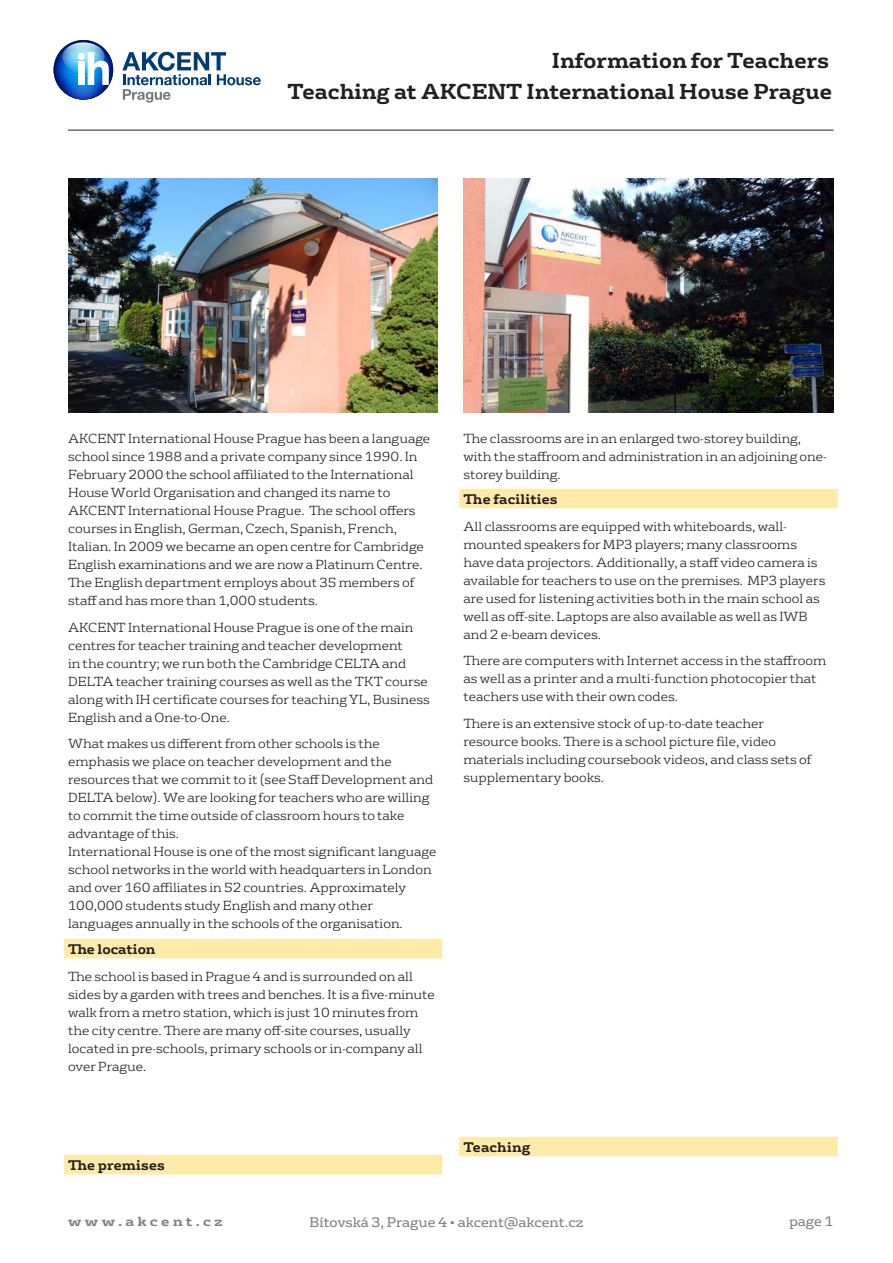
<style>
.page{position:relative;width:893px;height:1263px;background:#fff}
.page>*{position:absolute;margin:0;border:0;box-sizing:border-box;transform-origin:0 0}
.t1{font:700 21px "FS Rufus";color:#231f20}
.nadpis{font:700 13.5px "FS Rufus";letter-spacing:.005em;color:#231f20}
.t2{font:13.5px "FS Rufus";color:#808285}
.t3{font:700 12.9px "FS Rufus";letter-spacing:.225em;color:#808285;scale:1.11 1}
.t4{font:300 12.75px/18px "FS Rufus";color:#231f20}
</style>
<div class="page">
<hr style="left:68px;top:130px;width:765px;height:1px;background:#231f20">
<img style="left:54px;top:49px;width:8px;height:32px">
<img style="left:62px;top:42px;width:11px;height:31px">
<img style="left:56px;top:73px;width:17px;height:25px">
<svg style="left:73px;top:40px;width:188px;height:63px"></svg>
<div style="left:64px;top:939px;width:378px;height:19px;background:#ffeba9"></div>
<div style="left:64px;top:1155px;width:378px;height:19px;background:#ffeba9"></div>
<div style="left:459px;top:489px;width:379px;height:19px;background:#ffeba9"></div>
<div style="left:459px;top:1137px;width:379px;height:19px;background:#ffeba9"></div>
<img style="left:68px;top:179px;width:370px;height:234px">
<img style="left:463px;top:179px;width:370px;height:234px">
<h1 class="t1" style="left:552px;top:42px;width:279px">Information for Teachers</h1>
<h1 class="t1" style="left:287px;top:73px;width:546px">Teaching at AKCENT International House Prague</h1>
<p class="t4" style="left:68px;top:429px;width:364px">AKCENT International House Prague has been a language school since 1988 and a private company since 1990. In February 2000 the school affiliated to the International House World Organisation and changed its name to AKCENT International House Prague. The school offers courses in English, German, Czech, Spanish, French, Italian. In 2009 we became an open centre for Cambridge English examinations and we are now a Platinum Centre.<br>The English department employs about 35 members of staff and has more than 1,000 students.</p>
<p class="t4" style="left:68px;top:617px;width:363px">AKCENT International House Prague is one of the main centres for teacher training and teacher development<br>in the country; we run both the Cambridge CELTA and DELTA teacher training courses as well as the TKT course along with IH certificate courses for teaching YL, Business English and a One-to-One.</p>
<p class="t4" style="left:68px;top:734px;width:367px">What makes us different from other schools is the emphasis we place on teacher development and the resources that we commit to it (see Staff Development and DELTA below). We are looking for teachers who are willing to commit the time outside of classroom hours to take advantage of this.</p>
<p class="t4" style="left:68px;top:842px;width:370px">International House is one of the most significant language school networks in the world with headquarters in London and over 160 affiliates in 52 countries. Approximately 100,000 students study English and many other languages annually in the schools of the organisation.</p>
<p class="nadpis" style="left:68px;top:937px;width:89px">The location</p>
<p class="t4" style="left:68px;top:966px;width:368px">The school is based in Prague 4 and is surrounded on all sides by a garden with trees and benches. It is a five-minute walk from a metro station, which is just 10 minutes from the city centre. There are many off-site courses, usually located in pre-schools, primary schools or in-company all over Prague.</p>
<p class="nadpis" style="left:68px;top:1153px;width:98px">The premises</p>
<p class="t4" style="left:463px;top:429px;width:365px">The classrooms are in an enlarged two-storey building, with the staffroom and administration in an adjoining one&shy;storey building.</p>
<p class="nadpis" style="left:463px;top:487px;width:96px">The facilities</p>
<p class="t4" style="left:463px;top:516px;width:364px">All classrooms are equipped with whiteboards, wall&shy;mounted speakers for MP3 players; many classrooms have data projectors. Additionally, a staff video camera is available for teachers to use on the premises. MP3 players are used for listening activities both in the main school as well as off-site. Laptops are also available as well as IWB and 2 e-beam devices.</p>
<p class="t4" style="left:463px;top:650px;width:364px">There are computers with Internet access in the staffroom as well as a printer and a multi-function photocopier that teachers use with their own codes.</p>
<p class="t4" style="left:463px;top:713px;width:349px">There is an extensive stock of up-to-date teacher resource books. There is a school picture file, video materials including coursebook videos, and class sets of supplementary books.</p>
<p class="nadpis" style="left:463px;top:1135px;width:68px">Teaching</p>
<p class="t3" style="left:68px;top:1210px;width:141px">www.akcent.cz</p>
<p class="t2" style="left:310px;top:1211px;width:275px">Bítovská 3, Prague 4 • akcent@akcent.cz</p>
<p class="t2" style="left:789px;top:1210px;width:46px">page 1</p>
</div>
